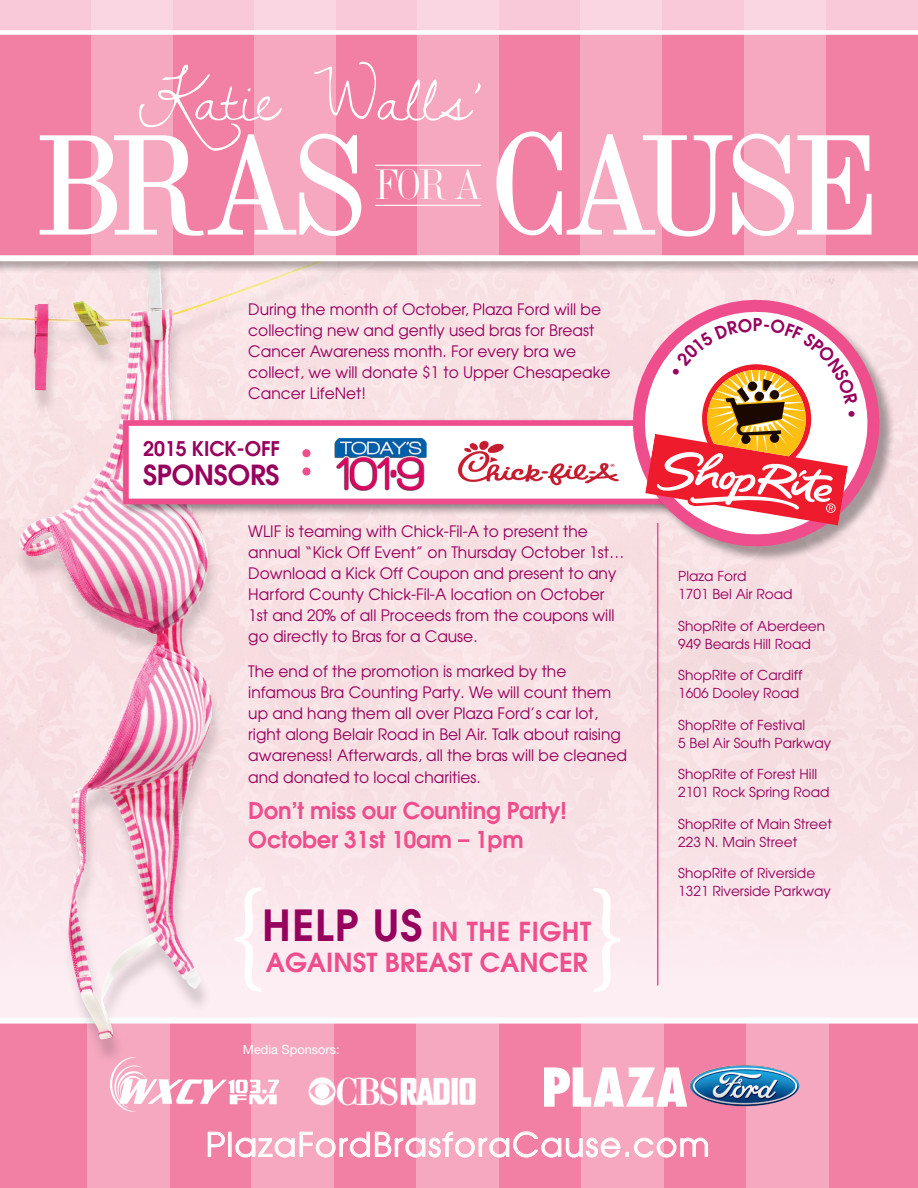
<style>
.page{position:relative;width:918px;height:1188px;background:#fff}
.page>*{position:absolute;margin:0;border:0;box-sizing:border-box;transform-origin:0 0}
.t1{font:143.4px "Torino";letter-spacing:.02em;color:#fff}
.t2{font:118.65px "Minion Pro";color:#fff}
.t3{font:66px "Dawningofa New Day";color:#fff}
.t4{font:44.1px "Torino";color:#fff}
.t5{font:33px "Avant Garde";letter-spacing:.04em;color:#fff}
.t6{font:600 27.6px "Avant Garde";letter-spacing:-.01em;color:#97015e}
.t7{font:600 26.1px "Avant Garde";color:#ef4e8d}
.t8{font:600 26.1px "Avant Garde";letter-spacing:.02em;color:#ef4e8d}
.t9{font:600 23.1px/28.5px "Avant Garde";letter-spacing:-.01em;color:#ef4e8d}
.t10{font:600 20.1px "Avant Garde";letter-spacing:-.01em;color:#97015e}
.t11{font:600 17.55px "Avant Garde";color:#97015e}
.t12{font:15.75px/21px "Avant Garde";color:#97015e}
.t13{font:13.65px/18px "Avant Garde";color:#97015e}
.t14{font:12.75px "Helvetica Neue";color:#fff}
.s1{font-size:42.75px;color:#97015e}
</style>
<div class="page">
<div style="left:0;top:704px;width:918px;height:322px;background:#fae6e9"></div>
<div style="left:0;top:1022px;width:87px;height:166px;background:#f280a5"></div>
<div style="left:169px;top:1022px;width:83px;height:166px;background:#f280a5"></div>
<div style="left:334px;top:1022px;width:83px;height:166px;background:#f280a5"></div>
<div style="left:499px;top:1022px;width:82px;height:166px;background:#f280a5"></div>
<div style="left:664px;top:1022px;width:82px;height:166px;background:#f280a5"></div>
<div style="left:828px;top:1022px;width:90px;height:166px;background:#f280a5"></div>
<div style="left:87px;top:1022px;width:82px;height:166px;background:#f6a8c1"></div>
<div style="left:252px;top:1022px;width:82px;height:166px;background:#f6a8c1"></div>
<div style="left:417px;top:1022px;width:82px;height:166px;background:#f6a8c1"></div>
<div style="left:581px;top:1022px;width:83px;height:166px;background:#f6a8c1"></div>
<div style="left:746px;top:1022px;width:82px;height:166px;background:#f6a8c1"></div>
<div style="left:0;top:1018px;width:918px;height:6px;background:#fff"></div>
<div style="left:0;top:259px;width:348px;height:805px;background:#231f20;opacity:.17"></div>
<img style="left:0;top:273px;width:216px;height:767px">
<div style="left:0;top:189px;width:918px;height:84px;background:#231f20;opacity:.33"></div>
<div style="left:0;top:0;width:91px;height:259px;background:#f280a5"></div>
<div style="left:172px;top:0;width:82px;height:259px;background:#f280a5"></div>
<div style="left:336px;top:0;width:81px;height:259px;background:#f280a5"></div>
<div style="left:499px;top:0;width:82px;height:259px;background:#f280a5"></div>
<div style="left:662px;top:0;width:82px;height:259px;background:#f280a5"></div>
<div style="left:826px;top:0;width:92px;height:259px;background:#f280a5"></div>
<div style="left:91px;top:0;width:81px;height:259px;background:#f6a8c1"></div>
<div style="left:254px;top:0;width:82px;height:259px;background:#f6a8c1"></div>
<div style="left:417px;top:0;width:82px;height:259px;background:#f6a8c1"></div>
<div style="left:581px;top:0;width:81px;height:259px;background:#f6a8c1"></div>
<div style="left:744px;top:0;width:82px;height:259px;background:#f6a8c1"></div>
<div style="left:0;top:0;width:918px;height:32px;background:linear-gradient(to right,#f9cedd,#f9cedd)"></div>
<div style="left:0;top:30px;width:918px;height:5px;background:#fff"></div>
<div style="left:0;top:255px;width:918px;height:6px;background:#fff"></div>
<svg style="left:207px;top:1131px;width:18px;height:26px"></svg>
<div style="left:228px;top:1132px;width:4px;height:25px;border:1px solid #fff"></div>
<svg style="left:235px;top:1131px;width:473px;height:27px"></svg>
<svg style="left:39px;top:132px;width:323px;height:106px"></svg>
<svg style="left:496px;top:130px;width:376px;height:108px"></svg>
<hr style="left:375px;top:165px;width:106px;height:1px;background:#fff">
<hr style="left:375px;top:205px;width:106px;height:1px;background:#fff">
<hr style="left:657px;top:523px;width:1px;height:463px;background:#ef4e8d">
<div style="left:120px;top:417px;width:568px;height:100px;background:#231f20;opacity:.5"></div>
<div style="left:123px;top:420px;width:553px;height:84px;background:#fff;border:6px solid #ef4e8d"></div>
<div style="left:302px;top:449px;width:9px;height:8px;background:#ef4e8d;border-radius:50%"></div>
<div style="left:302px;top:467px;width:9px;height:9px;background:#ef4e8d;border-radius:50%"></div>
<img style="left:334px;top:438px;width:93px;height:52px">
<img style="left:457px;top:441px;width:161px;height:45px">
<svg style="left:544px;top:1067px;width:143px;height:40px"></svg>
<img style="left:690px;top:1065px;width:72px;height:41px">
<img style="left:111px;top:1058px;width:167px;height:58px">
<img style="left:308px;top:1078px;width:168px;height:28px">
<div style="left:635px;top:302px;width:261px;height:261px;background:#231f20;opacity:.39"></div>
<svg style="left:618px;top:284px;width:268px;height:278px;background:#efc3d0"></svg>
<svg style="left:645px;top:318px;width:213px;height:207px"></svg>
<p class="t3" style="left:139px;top:58px;width:344px">Katie Walls’</p>
<p class="t4" style="left:375px;top:155px;width:107px">FOR A</p>
<p class="t1" style="left:39px;top:89px;width:323px">BRAS</p>
<p class="t1" style="left:497px;top:89px;width:377px">CAUSE</p>
<p class="t12" style="left:248px;top:299px;width:364px">During the month of October, Plaza Ford will be collecting new and gently used bras for Breast Cancer Awareness month. For every bra we collect, we will donate $1 to Upper Chesapeake Cancer LifeNet!</p>
<p class="t10" style="left:143px;top:435px;width:138px">2015 KICK-OFF</p>
<p class="t6" style="left:143px;top:457px;width:138px">SPONSORS</p>
<p class="t12" style="left:248px;top:521px;width:378px">WLIF is teaming with Chick-Fil-A to present the annual “Kick Off Event” on Thursday October 1st… Download a Kick Off Coupon and present to any Harford County Chick-Fil-A location on October 1st and 20% of all Proceeds from the coupons will go directly to Bras for a Cause.</p>
<p class="t12" style="left:248px;top:660px;width:380px">The end of the promotion is marked by the infamous Bra Counting Party. We will count them up and hang them all over Plaza Ford’s car lot, right along Belair Road in Bel Air. Talk about raising awareness! Afterwards, all the bras will be cleaned</p>
<p class="t12" style="left:248px;top:767px;width:234px">and donated to local charities.</p>
<p class="t9" style="left:248px;top:796px;width:320px">Don’t miss our Counting Party!<br>October 31st 10am – 1pm</p>
<p class="t2" style="left:227px;top:854px;width:42px">{</p>
<p class="t2" style="left:628px;top:1025px;width:42px;rotate:-180deg">{</p>
<p class="t8" style="left:262px;top:914px;width:330px"><span class="s1">HELP US</span> IN THE FIGHT</p>
<p class="t7" style="left:266px;top:945px;width:324px">AGAINST BREAST CANCER</p>
<p class="t14" style="left:243px;top:1042px;width:98px">Media Sponsors:</p>
<p class="t11" style="left:753px;top:313px;width:11px">P</p>
<p class="t13" style="left:678px;top:567px;width:116px">Plaza Ford<br>1701 Bel Air Road</p>
<p class="t13" style="left:678px;top:617px;width:148px">ShopRite of Aberdeen<br>949 Beards Hill Road</p>
<p class="t13" style="left:678px;top:666px;width:126px">ShopRite of Cardiff<br>1606 Dooley Road</p>
<p class="t13" style="left:678px;top:716px;width:154px">ShopRite of Festival<br>5 Bel Air South Parkway</p>
<p class="t13" style="left:678px;top:765px;width:153px">ShopRite of Forest Hill<br>2101 Rock Spring Road</p>
<p class="t13" style="left:678px;top:815px;width:155px">ShopRite of Main Street<br>223 N. Main Street</p>
<p class="t13" style="left:678px;top:864px;width:154px">ShopRite of Riverside<br>1321 Riverside Parkway</p>
<p class="t5" style="left:206px;top:1124px;width:505px">PlazaFordBrasforaCause.com</p>
</div>
